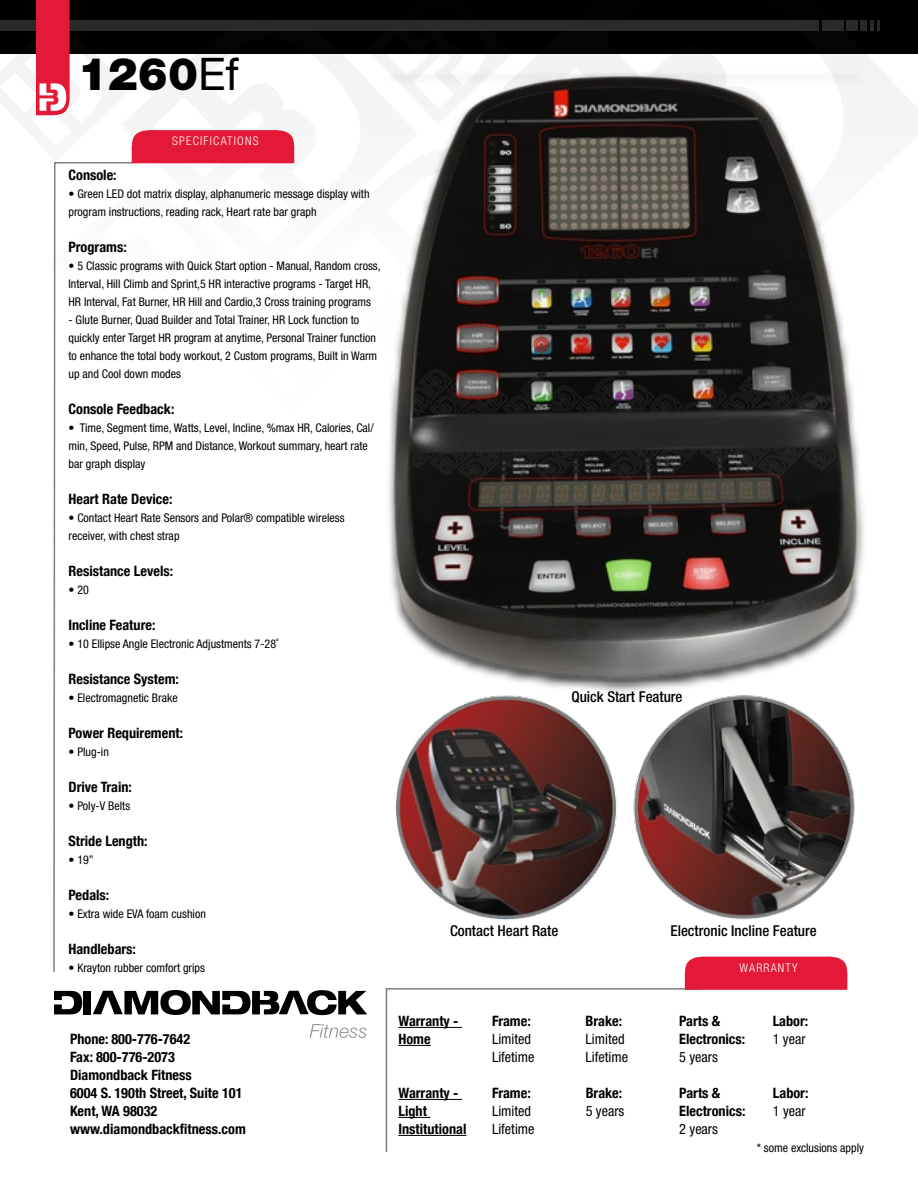
<style>
.page{position:relative;width:918px;height:1188px;background:#fff}
.page>*{position:absolute;margin:0;border:0;box-sizing:border-box;transform-origin:0 0}
.t1{font:900 45px "Helvetica Neue";color:#000}
.t2{font:500 condensed 15px "Helvetica Neue";color:#000}
.t3{font:700 condensed 14.25px/18px "Helvetica Neue";color:#000}
.t4{font:condensed 14.25px/18px "Helvetica Neue LT Std";color:#000}
.t5{font:condensed 12px/18px "Helvetica Neue LT Std";color:#000}
.t6{font:300 condensed 12px "Helvetica Neue";letter-spacing:.1em;color:#fff}
.s1{font-family:"Helvetica Neue LT Std";font-weight:400}
</style>
<div class="page">
<div style="left:0;top:0;width:918px;height:54px;background:#000"></div>
<svg style="left:513px;top:20px;width:405px;height:91px"></svg>
<svg style="left:418px;top:20px;width:95px;height:47px"></svg>
<svg style="left:134px;top:20px;width:284px;height:144px"></svg>
<svg style="left:310px;top:1024px;width:57px;height:14px"></svg>
<div style="left:83px;top:991px;width:8px;height:23px;background:#000"></div>
<svg style="left:54px;top:991px;width:28px;height:23px"></svg>
<svg style="left:93px;top:990px;width:274px;height:25px"></svg>
<svg style="left:53px;top:163px;width:81px;height:809px"></svg>
<svg style="left:0;top:0;width:295px;height:163px"></svg>
<img style="left:395px;top:695px;width:460px;height:225px">
<div style="left:382px;top:67px;width:484px;height:627px;background:#000;opacity:.75"></div>
<img style="left:391px;top:72px;width:468px;height:612px">
<svg style="left:385px;top:988px;width:299px;height:164px"></svg>
<svg style="left:684px;top:956px;width:164px;height:34px;background:#e42440"></svg>
<h1 class="t1" style="left:78px;top:47px;width:163px">1260<span class="s1">Ef</span></h1>
<p class="t6" style="left:172px;top:134px;width:88px">SPECIFICATIONS</p>
<p class="t3" style="left:69px;top:166px;width:50px">Console:</p>
<p class="t5" style="left:69px;top:185px;width:303px">• Green LED dot matrix display, alphanumeric message display with program instructions, reading rack, Heart rate bar graph</p>
<p class="t3" style="left:69px;top:238px;width:60px">Programs:</p>
<p class="t5" style="left:69px;top:257px;width:314px">• 5 Classic programs with Quick Start option - Manual, Random cross,<br>Interval, Hill Climb and Sprint,5 HR interactive programs - Target HR,<br>HR Interval, Fat Burner, HR Hill and Cardio,3 Cross training programs</p>
<p class="t5" style="left:69px;top:311px;width:310px">- Glute Burner, Quad Builder and Total Trainer, HR Lock function to quickly enter Target HR program at anytime, Personal Trainer function to enhance the total body workout, 2 Custom programs, Built in Warm up and Cool down modes</p>
<p class="t3" style="left:69px;top:400px;width:107px">Console Feedback:</p>
<p class="t5" style="left:69px;top:419px;width:307px">• Time, Segment time, Watts, Level, Incline, %max HR, Calories, Cal/ min, Speed, Pulse, RPM and Distance, Workout summary, heart rate bar graph display</p>
<p class="t3" style="left:69px;top:490px;width:105px">Heart Rate Device:</p>
<p class="t5" style="left:69px;top:509px;width:278px">• Contact Heart Rate Sensors and Polar® compatible wireless receiver, with chest strap</p>
<p class="t3" style="left:69px;top:562px;width:106px">Resistance Levels:</p>
<p class="t5" style="left:69px;top:581px;width:22px">• 20</p>
<p class="t3" style="left:69px;top:616px;width:88px">Incline Feature:</p>
<p class="t5" style="left:69px;top:635px;width:212px">• 10 Ellipse Angle Electronic Adjustments 7-28˚</p>
<p class="t3" style="left:69px;top:670px;width:112px">Resistance System:</p>
<p class="t5" style="left:69px;top:689px;width:111px">• Electromagnetic Brake</p>
<p class="t3" style="left:69px;top:724px;width:116px">Power Requirement:</p>
<p class="t5" style="left:69px;top:743px;width:42px">• Plug-in</p>
<p class="t3" style="left:69px;top:778px;width:65px">Drive Train:</p>
<p class="t5" style="left:69px;top:797px;width:63px">• Poly-V Belts</p>
<p class="t3" style="left:69px;top:832px;width:81px">Stride Length:</p>
<p class="t5" style="left:69px;top:851px;width:27px">• 19”</p>
<p class="t3" style="left:69px;top:886px;width:42px">Pedals:</p>
<p class="t5" style="left:69px;top:905px;width:139px">• Extra wide EVA foam cushion</p>
<p class="t3" style="left:69px;top:940px;width:69px">Handlebars:</p>
<p class="t5" style="left:69px;top:959px;width:138px">• Krayton rubber comfort grips</p>
<p class="t3" style="left:70px;top:1030px;width:177px">Phone: 800-776-7642<br>Fax: 800-776-2073<br>Diamondback Fitness<br>6004 S. 190th Street, Suite 101<br>Kent, WA 98032 www.diamondbackfitness.com</p>
<p class="t2" style="left:571px;top:688px;width:113px">Quick Start Feature</p>
<p class="t2" style="left:450px;top:922px;width:110px">Contact Heart Rate</p>
<p class="t2" style="left:670px;top:922px;width:148px">Electronic Incline Feature</p>
<p class="t3" style="left:398px;top:1012px;width:62px">Warranty -<br>Home</p>
<p class="t3" style="left:492px;top:1012px;width:40px">Frame:</p>
<p class="t4" style="left:492px;top:1030px;width:44px">Limited<br>Lifetime</p>
<p class="t3" style="left:398px;top:1084px;width:69px">Warranty -<br>Light<br>Institutional</p>
<p class="t3" style="left:492px;top:1084px;width:40px">Frame:</p>
<p class="t4" style="left:492px;top:1102px;width:44px">Limited<br>Lifetime</p>
<p class="t3" style="left:586px;top:1012px;width:38px">Brake:</p>
<p class="t4" style="left:586px;top:1030px;width:44px">Limited<br>Lifetime</p>
<p class="t3" style="left:586px;top:1084px;width:38px">Brake:</p>
<p class="t4" style="left:586px;top:1102px;width:40px">5 years</p>
<p class="t6" style="left:740px;top:961px;width:59px">WARRANTY</p>
<p class="t3" style="left:679px;top:1012px;width:68px">Parts &amp;<br>Electronics:</p>
<p class="t4" style="left:679px;top:1048px;width:40px">5 years</p>
<p class="t3" style="left:679px;top:1084px;width:68px">Parts &amp;<br>Electronics:</p>
<p class="t4" style="left:679px;top:1120px;width:40px">2 years</p>
<p class="t3" style="left:773px;top:1012px;width:37px">Labor:</p>
<p class="t4" style="left:773px;top:1030px;width:34px">1 year</p>
<p class="t3" style="left:773px;top:1084px;width:37px">Labor:</p>
<p class="t4" style="left:773px;top:1102px;width:34px">1 year</p>
<p class="t5" style="left:757px;top:1139px;width:109px">* some exclusions apply</p>
</div>
